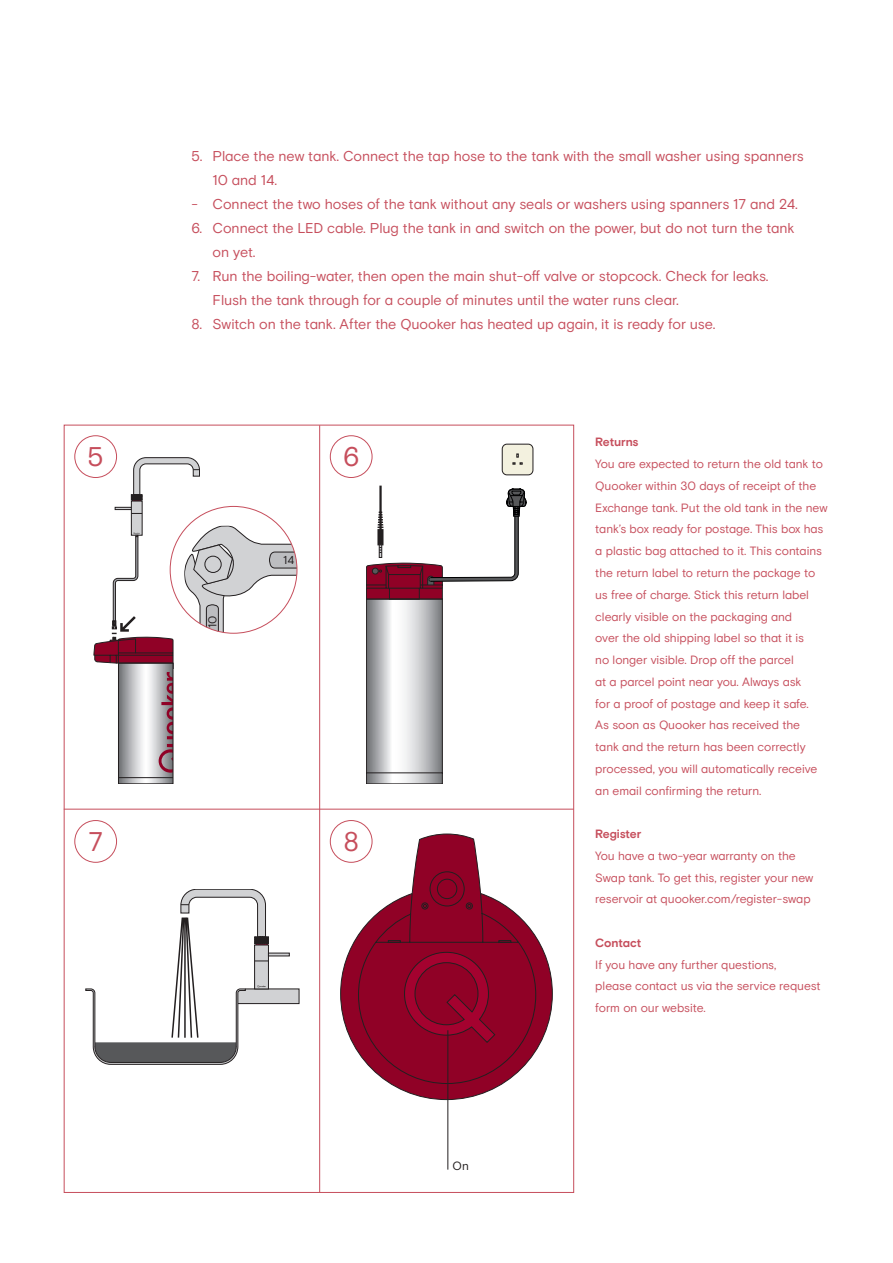
<style>
.page{position:relative;width:893px;height:1263px;background:#fff}
.page>*{position:absolute;margin:0;border:0;box-sizing:border-box;transform-origin:0 0}
.Body_tekst_9_5pt{font:27px "Basis Grotesque Pro";color:#c64e5c}
.Body_tekst_9_5pt-2{font:14.25px/24px "Basis Grotesque Pro";letter-spacing:-.01em;color:#c64e5c}
.Kleine_body_tekst_8pt{font:12px/21.8px "Basis Grotesque Pro";letter-spacing:-.005em;color:#c64e5c}
.Kleine_body_tekst_8pt-2{font:700 12px "Basis Grotesque Pro";letter-spacing:-.01em;color:#c64e5c}
.t1{font:12px "Basis Grotesque Pro";color:#231f20}
.t2{font:11.55px "Basis Grotesque Pro";color:#231f20}
</style>
<div class="page">
<hr style="left:319px;top:425px;width:1px;height:767px;background:#c64e5c">
<hr style="left:64px;top:809px;width:510px;height:1px;background:#c64e5c">
<div style="left:74px;top:435px;width:43px;height:43px;border:1px solid #c64e5c;border-radius:50%"></div>
<div style="left:74px;top:820px;width:43px;height:43px;border:1px solid #c64e5c;border-radius:50%"></div>
<div style="left:330px;top:435px;width:42px;height:43px;border:1px solid #c64e5c;border-radius:50%"></div>
<div style="left:330px;top:820px;width:42px;height:43px;border:1px solid #c64e5c;border-radius:50%"></div>
<hr style="left:379px;top:486px;width:3px;height:48px;background:#231f20">
<svg style="left:366px;top:489px;width:160px;height:295px"></svg>
<div style="left:502px;top:444px;width:31px;height:31px;background:#f3f1df;border-radius:5px"></div>
<div style="left:502px;top:444px;width:31px;height:31px;border:1px solid #231f20;border-radius:5px"></div>
<svg style="left:86px;top:889px;width:213px;height:175px"></svg>
<div style="left:131px;top:501px;width:11px;height:34px;background:#d1d2d4"></div>
<div style="left:131px;top:501px;width:11px;height:34px;border:1px solid #231f20"></div>
<svg style="left:115px;top:458px;width:85px;height:56px"></svg>
<svg style="left:94px;top:526px;width:203px;height:258px"></svg>
<div style="left:205px;top:556px;width:16px;height:16px;background:#d1d2d4;border-radius:50%"></div>
<div style="left:205px;top:556px;width:16px;height:17px;border:1px solid #231f20;border-radius:50%"></div>
<svg style="left:340px;top:834px;width:212px;height:266px"></svg>
<hr style="left:448px;top:1030px;width:1px;height:139px;background:#231f20">
<p class="Body_tekst_9_5pt" style="left:88px;top:441px;width:18px">5</p>
<p class="Body_tekst_9_5pt" style="left:88px;top:825px;width:16px">7</p>
<p class="Body_tekst_9_5pt-2" style="left:213px;top:144px;width:593px;text-indent:-21px">5. Place the new tank. Connect the tap hose to the tank with the small washer using spanners<br>10 and 14.</p>
<p class="Body_tekst_9_5pt-2" style="left:191px;top:192px;width:608px">- Connect the two hoses of the tank without any seals or washers using spanners 17 and 24.</p>
<p class="Body_tekst_9_5pt-2" style="left:213px;top:216px;width:583px;text-indent:-21px">6. Connect the LED cable. Plug the tank in and switch on the power, but do not turn the tank on yet.</p>
<p class="Body_tekst_9_5pt-2" style="left:213px;top:264px;width:557px;text-indent:-21px">7. Run the boiling-water, then open the main shut-off valve or stopcock. Check for leaks.<br>Flush the tank through for a couple of minutes until the water runs clear.</p>
<p class="Body_tekst_9_5pt-2" style="left:191px;top:312px;width:526px">8. Switch on the tank. After the Quooker has heated up again, it is ready for use.</p>
<p class="t2" style="left:206px;top:628px;width:14px;rotate:-90deg">10</p>
<p class="t2" style="left:283px;top:553px;width:13px">14</p>
<p class="Body_tekst_9_5pt" style="left:343px;top:441px;width:18px">6</p>
<p class="Body_tekst_9_5pt" style="left:343px;top:825px;width:17px">8</p>
<p class="t1" style="left:453px;top:1158px;width:18px">On</p>
<p class="Kleine_body_tekst_8pt-2" style="left:595px;top:435px;width:45px">Returns</p>
<p class="Kleine_body_tekst_8pt" style="left:595px;top:453px;width:234px">You are expected to return the old tank to Quooker within 30 days of receipt of the Exchange tank. Put the old tank in the new tank’s box ready for postage. This box has a plastic bag attached to it. This contains the return label to return the package to us free of charge. Stick this return label clearly visible on the packaging and<br>over the old shipping label so that it is<br>no longer visible. Drop off the parcel<br>at a parcel point near you. Always ask<br>for a proof of postage and keep it safe.<br>As soon as Quooker has received the<br>tank and the return has been correctly processed, you will automatically receive an email confirming the return.</p>
<p class="Kleine_body_tekst_8pt-2" style="left:595px;top:827px;width:48px">Register</p>
<p class="Kleine_body_tekst_8pt" style="left:595px;top:845px;width:220px">You have a two-year warranty on the<br>Swap tank. To get this, register your new reservoir at quooker.com/register-swap</p>
<p class="Kleine_body_tekst_8pt-2" style="left:595px;top:935px;width:47px">Contact</p>
<p class="Kleine_body_tekst_8pt" style="left:595px;top:954px;width:227px">If you have any further questions,<br>please contact us via the service request form on our website.</p>
</div>
